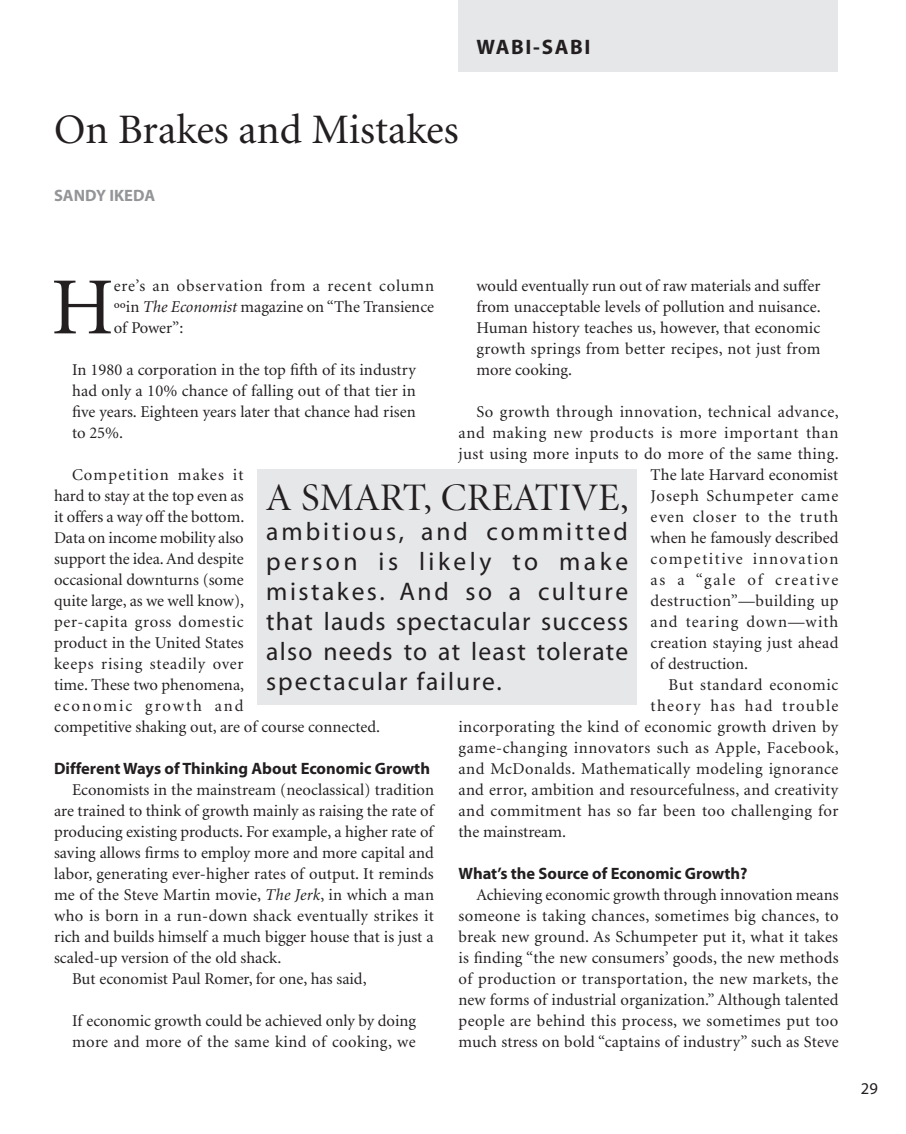
<style>
.page{position:relative;width:906px;height:1134px;background:#fff}
.page>*{position:absolute;margin:0;border:0;box-sizing:border-box;transform-origin:0 0}
.t1{font:81.15px "Minion";color:#231f20}
.t2{font:42px "Minion";color:#231f20}
.t3{font:39px "Minion Display";letter-spacing:.005em;color:#231f20}
.t4{font:25.5px/30px "Myriad";letter-spacing:.05em;color:#231f20;text-align:justify}
.t5{font:700 21px "Myriad";letter-spacing:.08em;color:#231f20}
.t6{font:16.5px/21px "Minion";letter-spacing:.01em;color:#231f20;text-align:justify}
.t7{font:16.5px "Minion";letter-spacing:.03em;color:#231f20}
.t8{font:16.5px "Minion";letter-spacing:.035em;color:#231f20}
.t9{font:700 16.5px "Myriad";color:#231f20}
.t10{font:16.5px "Minion";letter-spacing:.05em;color:#231f20}
.t11{font:16.5px "Minion";letter-spacing:.085em;color:#231f20}
.t12{font:16.5px "Minion";letter-spacing:.065em;color:#231f20}
.t13{font:16.5px "Minion";letter-spacing:.06em;color:#231f20}
.t14{font:16.5px "Minion";letter-spacing:.04em;color:#231f20}
.t15{font:16.5px "Minion";letter-spacing:.08em;color:#231f20}
.t16{font:16.5px "Minion";letter-spacing:.11em;color:#231f20}
.t17{font:700 16.5px "Myriad";color:#939598}
.t18{font:16.5px "Myriad";color:#231f20}
.s1{font-style:italic}
</style>
<div class="page">
<div style="left:458px;top:0;width:380px;height:72px;background:#e6e7e9"></div>
<div style="left:257px;top:469px;width:379px;height:236px;background:#e6e7e9"></div>
<p class="t5" style="left:476px;top:36px;width:115px">WABI-SABI</p>
<h2 class="t2" style="left:54px;top:108px;width:406px">On Brakes and Mistakes</h2>
<p class="t17" style="left:54px;top:187px;width:103px">SANDY IKEDA</p>
<p class="t6" style="left:476px;top:276px;width:345px">would eventually run out of raw materials and suffer from unacceptable levels of pollution and nuisance.<br>Human history teaches us, however, that economic growth springs from better recipes, not just from more cooking.</p>
<p class="t8" style="left:476px;top:404px;width:363px">So growth through innovation, technical advance,</p>
<p class="t10" style="left:458px;top:425px;width:381px">and making new products is more important than</p>
<p class="t6" style="left:458px;top:444px;width:381px">just using more inputs to do more of the same thing.</p>
<p class="t6" style="left:650px;top:465px;width:189px">The late Harvard economist</p>
<p class="t10" style="left:650px;top:488px;width:189px">Joseph Schumpeter came</p>
<p class="t12" style="left:650px;top:509px;width:189px">even closer to the truth</p>
<p class="t6" style="left:650px;top:528px;width:189px">when he famously described</p>
<p class="t11" style="left:650px;top:551px;width:189px">competitive innovation</p>
<p class="t16" style="left:650px;top:572px;width:189px">as a “gale of creative</p>
<p class="t7" style="left:650px;top:593px;width:189px">destruction”—building up</p>
<p class="t13" style="left:650px;top:614px;width:189px">and tearing down—with</p>
<p class="t6" style="left:650px;top:633px;width:189px">creation staying just ahead</p>
<p class="t6" style="left:650px;top:654px;width:99px">of destruction.</p>
<p class="t14" style="left:668px;top:677px;width:171px">But standard economic</p>
<p class="t15" style="left:650px;top:698px;width:189px">theory has had trouble</p>
<p class="t6" style="left:458px;top:717px;width:381px">incorporating the kind of economic growth driven by</p>
<p class="t8" style="left:458px;top:740px;width:381px">game-changing innovators such as Apple, Facebook,</p>
<p class="t7" style="left:458px;top:761px;width:381px">and McDonalds. Mathematically modeling ignorance</p>
<p class="t6" style="left:458px;top:780px;width:381px">and error, ambition and resourcefulness, and creativity</p>
<p class="t7" style="left:458px;top:803px;width:381px">and commitment has so far been too challenging for</p>
<p class="t6" style="left:458px;top:822px;width:109px">the mainstream.</p>
<p class="t9" style="left:458px;top:865px;width:290px">What’s the Source of Economic Growth?</p>
<p class="t6" style="left:458px;top:885px;width:381px;text-indent:18px">Achieving economic growth through innovation means someone is taking chances, sometimes big chances, to break new ground. As Schumpeter put it, what it takes is finding “the new consumers’ goods, the new methods of production or transportation, the new markets, the new forms of industrial organization.” Although talented people are behind this process, we sometimes put too much stress on bold “captains of industry” such as Steve</p>
<h1 class="t1" style="left:51px;top:267px;width:64px">H</h1>
<p class="t6" style="left:114px;top:276px;width:321px">ere’s an observation from a recent column ººin <span class="s1">The Economist</span> magazine on “The Transience of Power”:</p>
<p class="t6" style="left:72px;top:360px;width:345px">In 1980 a corporation in the top fifth of its industry had only a 10% chance of falling out of that tier in five years. Eighteen years later that chance had risen to 25%.</p>
<p class="t6" style="left:54px;top:465px;width:327px;text-align:left;text-indent:18px">Competition makes it<br>hard to stay at the top even as<br>it offers a way off the bottom.<br>Data on income mobility also<br>support the idea. And despite<br>occasional downturns (some<br>quite large, as we well know),<br>per-capita gross domestic<br>product in the United States<br>keeps rising steadily over<br>time. These two phenomena,<br>economic growth and<br>competitive shaking out, are of course connected.</p>
<p class="t9" style="left:54px;top:760px;width:377px">Different Ways of Thinking About Economic Growth</p>
<p class="t6" style="left:72px;top:780px;width:363px">Economists in the mainstream (neoclassical) tradition</p>
<p class="t6" style="left:54px;top:801px;width:381px">are trained to think of growth mainly as raising the rate of</p>
<p class="t6" style="left:54px;top:822px;width:380px">producing existing products. For example, a higher rate of</p>
<p class="t6" style="left:54px;top:843px;width:381px">saving allows firms to employ more and more capital and</p>
<p class="t6" style="left:54px;top:864px;width:381px">labor, generating ever-higher rates of output. It reminds</p>
<p class="t6" style="left:54px;top:885px;width:381px">me of the Steve Martin movie, <span class="s1">The Jerk</span>, in which a man</p>
<p class="t6" style="left:54px;top:906px;width:381px">who is born in a run-down shack eventually strikes it</p>
<p class="t6" style="left:54px;top:927px;width:381px">rich and builds himself a much bigger house that is just a</p>
<p class="t6" style="left:54px;top:948px;width:229px">scaled-up version of the old shack.</p>
<p class="t6" style="left:72px;top:969px;width:296px">But economist Paul Romer, for one, has said,</p>
<p class="t6" style="left:72px;top:1011px;width:345px">If economic growth could be achieved only by doing more and more of the same kind of cooking, we</p>
<h3 class="t3" style="left:266px;top:479px;width:364px">A SMART, CREATIVE,</h3>
<h3 class="t4" style="left:266px;top:518px;width:363px">ambitious, and committed person is likely to make mistakes. And so a culture that lauds spectacular success also needs to at least tolerate spectacular failure.</h3>
<p class="t18" style="left:860px;top:1080px;width:18px">29</p>
</div>
